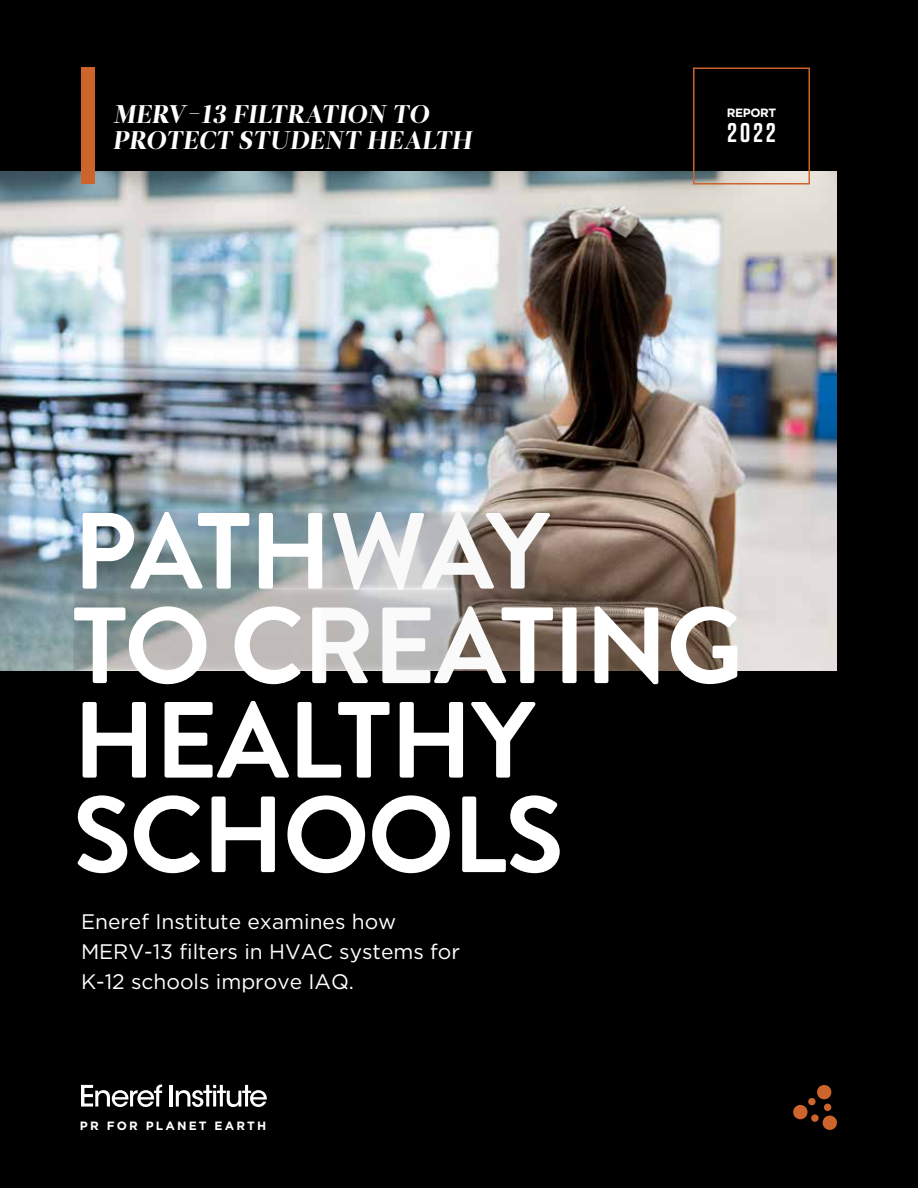
<style>
.page{position:relative;width:918px;height:1188px;background:#000}
.page>*{position:absolute;margin:0;border:0;box-sizing:border-box;transform-origin:0 0}
.t1{font:700 108px/94.5px "Brandon Grotesque";letter-spacing:-.015em;color:#fff}
.t2{font:600 27px "Tungsten";color:#fff}
.t3{font:italic 25.5px/25.5px "Leitura Display";letter-spacing:.025em;color:#fff}
.t4{font:21px/30px "Gotham HTF";color:#fff}
.t5{font:700 12px "Gotham HTF";letter-spacing:.18em;color:#fff}
</style>
<div class="page">
<img style="left:0;top:171px;width:837px;height:499px">
<div style="left:81px;top:68px;width:13px;height:116px;background:#cc642c"></div>
<svg style="left:81px;top:1085px;width:81px;height:22px"></svg>
<hr style="left:170px;top:1085px;width:3px;height:22px;background:#fff">
<svg style="left:176px;top:1085px;width:91px;height:22px"></svg>
<svg style="left:793px;top:1085px;width:44px;height:45px"></svg>
<div style="left:693px;top:68px;width:117px;height:116px;border:2px solid #cc642c"></div>
<div style="left:72px;top:589px;width:557px;height:82px;background:#fff;opacity:.75"></div>
<svg style="left:82px;top:510px;width:476px;height:81px;background:#879194"></svg>
<div style="left:320px;top:603px;width:184px;height:82px;background:#fff;opacity:.75"></div>
<p class="t3" style="left:113px;top:102px;width:360px">MERV-13 FILTRATION TO<br>PROTECT STUDENT HEALTH</p>
<p class="t5" style="left:727px;top:106px;width:51px">REPORT</p>
<p class="t2" style="left:727px;top:119px;width:50px">2022</p>
<h1 class="t1" style="left:73px;top:506px;width:672px">PATHWAY<br>TO CREATING<br>HEALTHY<br>SCHOOLS</h1>
<p class="t4" style="left:81px;top:906px;width:381px">Eneref Institute examines how<br>MERV-13 filters in HVAC systems for<br>K-12 schools improve IAQ.</p>
<p class="t5" style="left:80px;top:1119px;width:188px">PR FOR PLANET EARTH</p>
</div>
